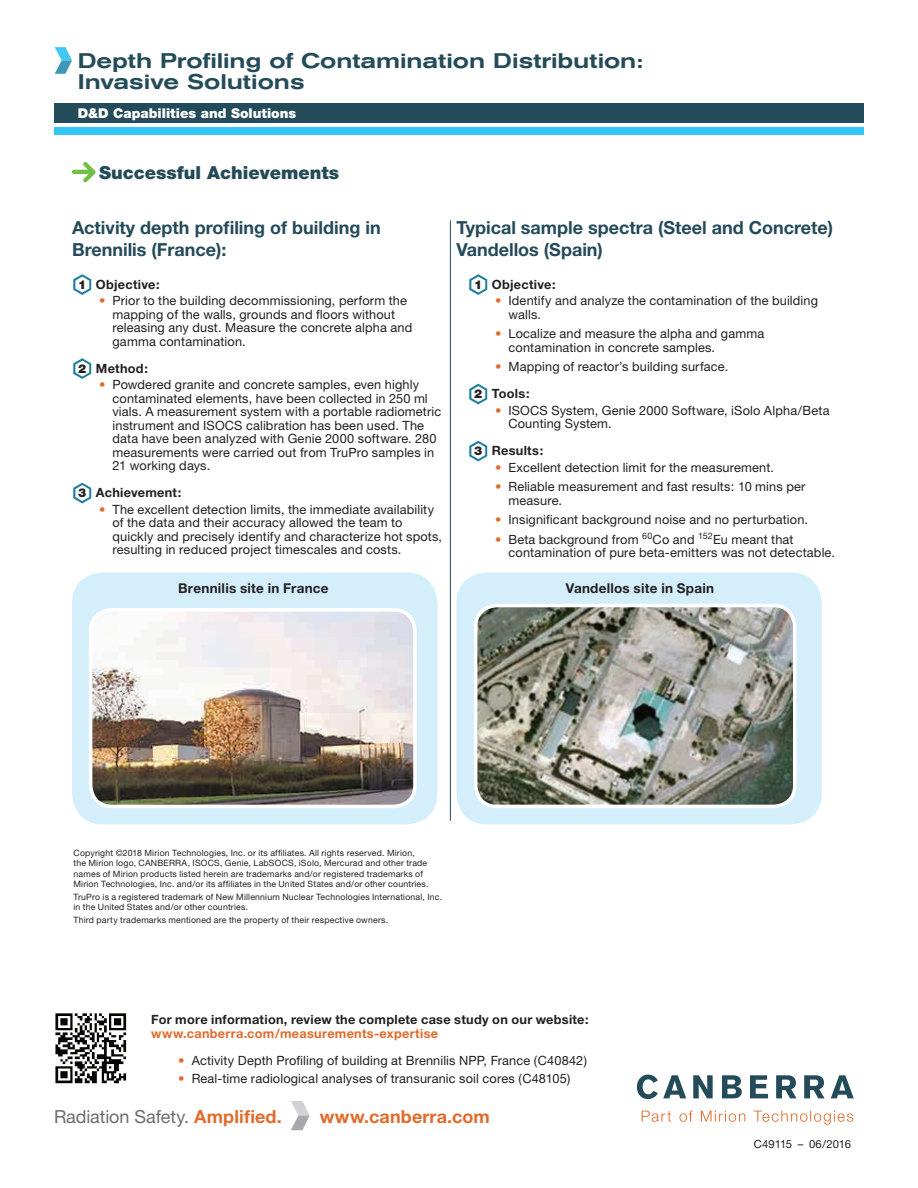
<style>
.page{position:relative;width:918px;height:1188px;background:#fff}
.page>*{position:absolute;margin:0;border:0;box-sizing:border-box;transform-origin:0 0}
.ADVISOR_-_Title{font:500 expanded 21px/21px "Akzidenz Grotesk BQ";letter-spacing:-.005em;color:#244b59}
.ADVISOR_-_body_head{font:700 18px/21.6px "Helvetica Neue";color:#244b59}
.t1{font:18px "Helvetica Neue";letter-spacing:-.005em;color:#6c6d70}
.ADVISOR_-_body_head-2{font:900 18px "Helvetica Neue";color:#244b59}
.t2{font:700 18px "Helvetica Neue";letter-spacing:.01em;color:#e36a2a}
.t3{font:700 13.5px "Helvetica Neue";letter-spacing:.02em;color:#231f20}
.ADVISOR_-_body_head-3{font:900 13.5px "Helvetica Neue";color:#fff}
.t4{font:12.75px/13.5px "Helvetica Neue";letter-spacing:.01em;color:#231f20}
.ADVISOR_-_bullets{font:700 12.75px "Helvetica Neue";letter-spacing:.02em;color:#231f20}
.ADVISOR_-_bullets-2{font:700 12.75px "Helvetica Neue";letter-spacing:.02em;color:#e36a2a}
.Chacteristics_-_Sub{font:900 12.15px "Helvetica Neue";color:#231f20}
.t5{font:11.25px "Helvetica Neue";letter-spacing:-.01em;color:#231f20}
.Overview_Key_Feature{font:8.7px/10.2px "Helvetica Neue";letter-spacing:.02em;color:#231f20}
.s1{color:#e36a2a}
.s2{font-weight:700;color:#e36a2a}
</style>
<div class="page">
<svg style="left:73px;top:274px;width:19px;height:21px"></svg>
<svg style="left:73px;top:358px;width:19px;height:21px"></svg>
<svg style="left:73px;top:482px;width:19px;height:22px"></svg>
<svg style="left:469px;top:274px;width:19px;height:21px"></svg>
<svg style="left:469px;top:383px;width:19px;height:22px"></svg>
<svg style="left:469px;top:440px;width:19px;height:22px"></svg>
<div style="left:456px;top:572px;width:366px;height:252px;background:#d4effb;border-radius:31px"></div>
<div style="left:72px;top:572px;width:365px;height:252px;background:#d4effb;border-radius:31px"></div>
<hr style="left:450px;top:220px;width:1px;height:601px;background:#244b59">
<img style="left:477px;top:607px;width:315px;height:198px">
<div style="left:474px;top:604px;width:323px;height:204px;border:4px solid #fff;border-radius:21px"></div>
<img style="left:94px;top:613px;width:318px;height:192px">
<div style="left:89px;top:608px;width:328px;height:200px;border:4px solid #fff;border-radius:21px"></div>
<svg style="left:72px;top:162px;width:24px;height:21px"></svg>
<div style="left:54px;top:104px;width:810px;height:19px;background:#244b59"></div>
<div style="left:54px;top:128px;width:810px;height:7px;background:#33c5f3"></div>
<svg style="left:55px;top:47px;width:17px;height:27px"></svg>
<img style="left:55px;top:1013px;width:72px;height:71px">
<svg style="left:637px;top:1075px;width:217px;height:24px"></svg>
<svg style="left:642px;top:1111px;width:211px;height:14px"></svg>
<svg style="left:291px;top:1101px;width:19px;height:29px"></svg>
<p class="ADVISOR_-_Title" style="left:78px;top:51px;width:567px">Depth Profiling of Contamination Distribution:<br>Invasive Solutions</p>
<p class="ADVISOR_-_body_head-3" style="left:78px;top:105px;width:220px">D&amp;D Capabilities and Solutions</p>
<p class="ADVISOR_-_body_head-2" style="left:99px;top:161px;width:242px">Successful Achievements</p>
<p class="ADVISOR_-_body_head" style="left:72px;top:217px;width:310px">Activity depth profiling of building in<br>Brennilis (France):</p>
<p class="ADVISOR_-_body_head" style="left:456px;top:217px;width:378px">Typical sample spectra (Steel and Concrete)<br>Vandellos (Spain)</p>
<p class="Chacteristics_-_Sub" style="left:78px;top:277px;width:10px">1</p>
<p class="ADVISOR_-_bullets" style="left:96px;top:276px;width:65px">Objective:</p>
<p class="t4" style="left:112px;top:294px;width:301px;text-indent:-14px"><span class="s1">•</span> Prior to the building decommissioning, perform the mapping of the walls, grounds and floors without releasing any dust. Measure the concrete alpha and gamma contamination.</p>
<p class="Chacteristics_-_Sub" style="left:78px;top:361px;width:10px">2</p>
<p class="ADVISOR_-_bullets" style="left:96px;top:360px;width:54px">Method:</p>
<p class="t4" style="left:112px;top:378px;width:330px;text-indent:-14px"><span class="s1">•</span> Powdered granite and concrete samples, even highly contaminated elements, have been collected in 250 ml vials. A measurement system with a portable radiometric instrument and ISOCS calibration has been used. The data have been analyzed with Genie 2000 software. 280 measurements were carried out from TruPro samples in 21 working days.</p>
<p class="Chacteristics_-_Sub" style="left:78px;top:486px;width:10px">3</p>
<p class="ADVISOR_-_bullets" style="left:96px;top:485px;width:87px">Achievement:</p>
<p class="t4" style="left:112px;top:502px;width:331px;text-indent:-14px"><span class="s1">•</span> The excellent detection limits, the immediate availability of the data and their accuracy allowed the team to quickly and precisely identify and characterize hot spots, resulting in reduced project timescales and costs.</p>
<p class="Chacteristics_-_Sub" style="left:474px;top:277px;width:10px">1</p>
<p class="ADVISOR_-_bullets" style="left:492px;top:276px;width:65px">Objective:</p>
<p class="t4" style="left:508px;top:294px;width:311px;text-indent:-14px"><span class="s1">•</span> Identify and analyze the contamination of the building walls.</p>
<p class="t4" style="left:508px;top:327px;width:257px;text-indent:-14px"><span class="s1">•</span> Localize and measure the alpha and gamma contamination in concrete samples.</p>
<p class="t4" style="left:495px;top:360px;width:235px"><span class="s1">•</span> Mapping of reactor’s building surface.</p>
<p class="Chacteristics_-_Sub" style="left:474px;top:387px;width:10px">2</p>
<p class="ADVISOR_-_bullets" style="left:492px;top:386px;width:39px">Tools:</p>
<p class="t4" style="left:508px;top:403px;width:323px;text-indent:-14px"><span class="s1">•</span> ISOCS System, Genie 2000 Software, iSolo Alpha/Beta<br>Counting System.</p>
<p class="Chacteristics_-_Sub" style="left:474px;top:444px;width:10px">3</p>
<p class="ADVISOR_-_bullets" style="left:492px;top:443px;width:53px">Results:</p>
<p class="t4" style="left:495px;top:460px;width:281px"><span class="s1">•</span> Excellent detection limit for the measurement.</p>
<p class="t4" style="left:508px;top:480px;width:298px;text-indent:-14px"><span class="s1">•</span> Reliable measurement and fast results: 10 mins per measure.</p>
<p class="t4" style="left:495px;top:513px;width:315px"><span class="s1">•</span> Insignificant background noise and no perturbation.</p>
<p class="t4" style="left:508px;top:532px;width:328px;text-indent:-14px"><span class="s1">•</span> Beta background from <sup>60</sup>Co and <sup>152</sup>Eu meant that contamination of pure beta-emitters was not detectable.</p>
<p class="t3" style="left:178px;top:580px;width:152px">Brennilis site in France</p>
<p class="t3" style="left:566px;top:580px;width:150px">Vandellos site in Spain</p>
<p class="Overview_Key_Feature" style="left:74px;top:848px;width:357px">Copyright ©2018 Mirion Technologies, Inc. or its affiliates. All rights reserved. Mirion, the Mirion logo, CANBERRA, ISOCS, Genie, LabSOCS, iSolo, Mercurad and other trade names of Mirion products listed herein are trademarks and/or registered trademarks of Mirion Technologies, Inc. and/or its affiliates in the United States and/or other countries.</p>
<p class="Overview_Key_Feature" style="left:74px;top:892px;width:370px">TruPro is a registered trademark of New Millennium Nuclear Technologies International, Inc. in the United States and/or other countries.</p>
<p class="Overview_Key_Feature" style="left:74px;top:915px;width:316px">Third party trademarks mentioned are the property of their respective owners.</p>
<p class="ADVISOR_-_bullets" style="left:151px;top:1012px;width:439px">For more information, review the complete case study on our website:</p>
<p class="ADVISOR_-_bullets-2" style="left:151px;top:1025px;width:288px">www.canberra.com/measurements-expertise</p>
<p class="t4" style="left:178px;top:1053px;width:410px"><span class="s1">•</span> Activity Depth Profiling of building at Brennilis NPP, France (C40842)</p>
<p class="t4" style="left:178px;top:1071px;width:394px"><span class="s1">•</span> Real-time radiological analyses of transuranic soil cores (C48105)</p>
<p class="t1" style="left:54px;top:1106px;width:229px">Radiation Safety. <span class="s2">Amplified.</span></p>
<p class="t2" style="left:320px;top:1105px;width:172px">www.canberra.com</p>
<p class="t5" style="left:754px;top:1138px;width:99px">C49115 – 06/2016</p>
</div>
